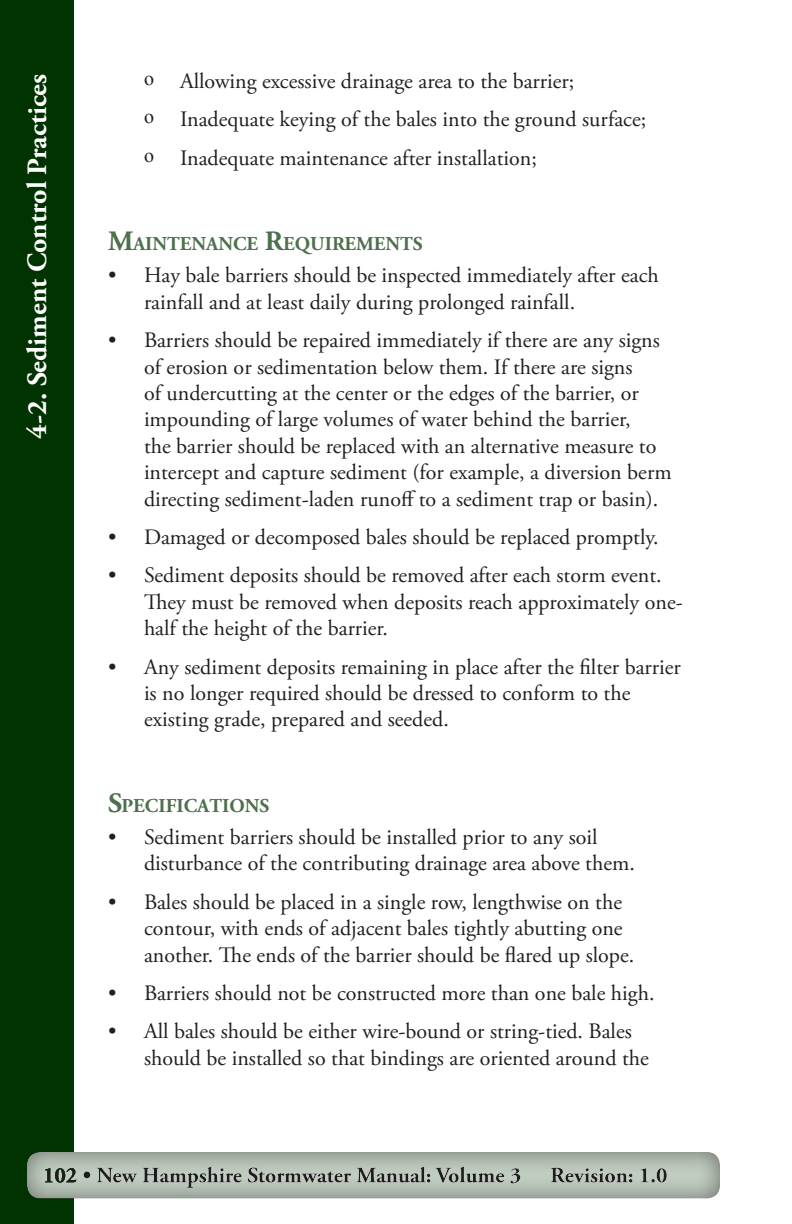
<style>
.page{position:relative;width:792px;height:1224px;background:#fff}
.page>*{position:absolute;margin:0;border:0;box-sizing:border-box;transform-origin:0 0}
.t1{font:700 28px "Adobe Garamond Pro";color:#fff}
.Body_Text{font:22px/26.4px "Adobe Garamond Pro";color:#231f20}
.Body___Bullets__open{font:22px "Adobe Garamond Pro";color:#231f20}
.Arbitrary_Heading{font:700 19.6px "Adobe Garamond Pro";color:#4d704d}
.s1{font-family:"Times New Roman";font-size:20px}
.s2{font-size:28px}
</style>
<div class="page">
<div style="left:1px;top:1px;width:72px;height:1222px;background:#030"></div>
<div style="left:0;top:0;width:74px;height:1224px;border:2px solid #030"></div>
<div style="left:26px;top:1148px;width:696px;height:52px;background:#231f20;opacity:.56"></div>
<p class="t1" style="left:21px;top:439px;width:366px;rotate:-90deg">4-2. Sediment Control Practices</p>
<p class="Body___Bullets__open" style="left:144px;top:68px;width:432px"><span class="s1">o</span> Allowing excessive drainage area to the barrier;</p>
<p class="Body___Bullets__open" style="left:144px;top:106px;width:504px"><span class="s1">o</span> Inadequate keying of the bales into the ground surface;</p>
<p class="Body___Bullets__open" style="left:144px;top:145px;width:394px"><span class="s1">o</span> Inadequate maintenance after installation;</p>
<p class="Arbitrary_Heading" style="left:108px;top:232px;width:316px"><span class="s2">M</span>AINTENANCE <span class="s2">R</span>EQUIREMENTS</p>
<p class="Body_Text" style="left:144px;top:263px;width:516px;text-indent:-36px">• Hay bale barriers should be inspected immediately after each rainfall and at least daily during prolonged rainfall.</p>
<p class="Body_Text" style="left:144px;top:328px;width:529px;text-indent:-36px">• Barriers should be repaired immediately if there are any signs of erosion or sedimentation below them. If there are signs<br>of undercutting at the center or the edges of the barrier, or impounding of large volumes of water behind the barrier,<br>the barrier should be replaced with an alternative measure to intercept and capture sediment (for example, a diversion berm directing sediment-laden runoff to a sediment trap or basin).</p>
<p class="Body_Text" style="left:108px;top:525px;width:552px">• Damaged or decomposed bales should be replaced promptly.</p>
<p class="Body_Text" style="left:144px;top:563px;width:540px;text-indent:-36px">• Sediment deposits should be removed after each storm event.<br>They must be removed when deposits reach approximately one&shy;half the height of the barrier.</p>
<p class="Body_Text" style="left:144px;top:654px;width:538px;text-indent:-36px">• Any sediment deposits remaining in place after the filter barrier is no longer required should be dressed to conform to the existing grade, prepared and seeded.</p>
<p class="Arbitrary_Heading" style="left:108px;top:794px;width:163px"><span class="s2">S</span>PECIFICATIONS</p>
<p class="Body_Text" style="left:144px;top:825px;width:492px;text-indent:-36px">• Sediment barriers should be installed prior to any soil disturbance of the contributing drainage area above them.</p>
<p class="Body_Text" style="left:144px;top:889px;width:492px;text-indent:-36px">• Bales should be placed in a single row, lengthwise on the contour, with ends of adjacent bales tightly abutting one another. The ends of the barrier should be flared up slope.</p>
<p class="Body_Text" style="left:108px;top:981px;width:548px">• Barriers should not be constructed more than one bale high.</p>
<p class="Body_Text" style="left:144px;top:1019px;width:506px;text-indent:-36px">• All bales should be either wire-bound or string-tied. Bales should be installed so that bindings are oriented around the</p>
</div>
